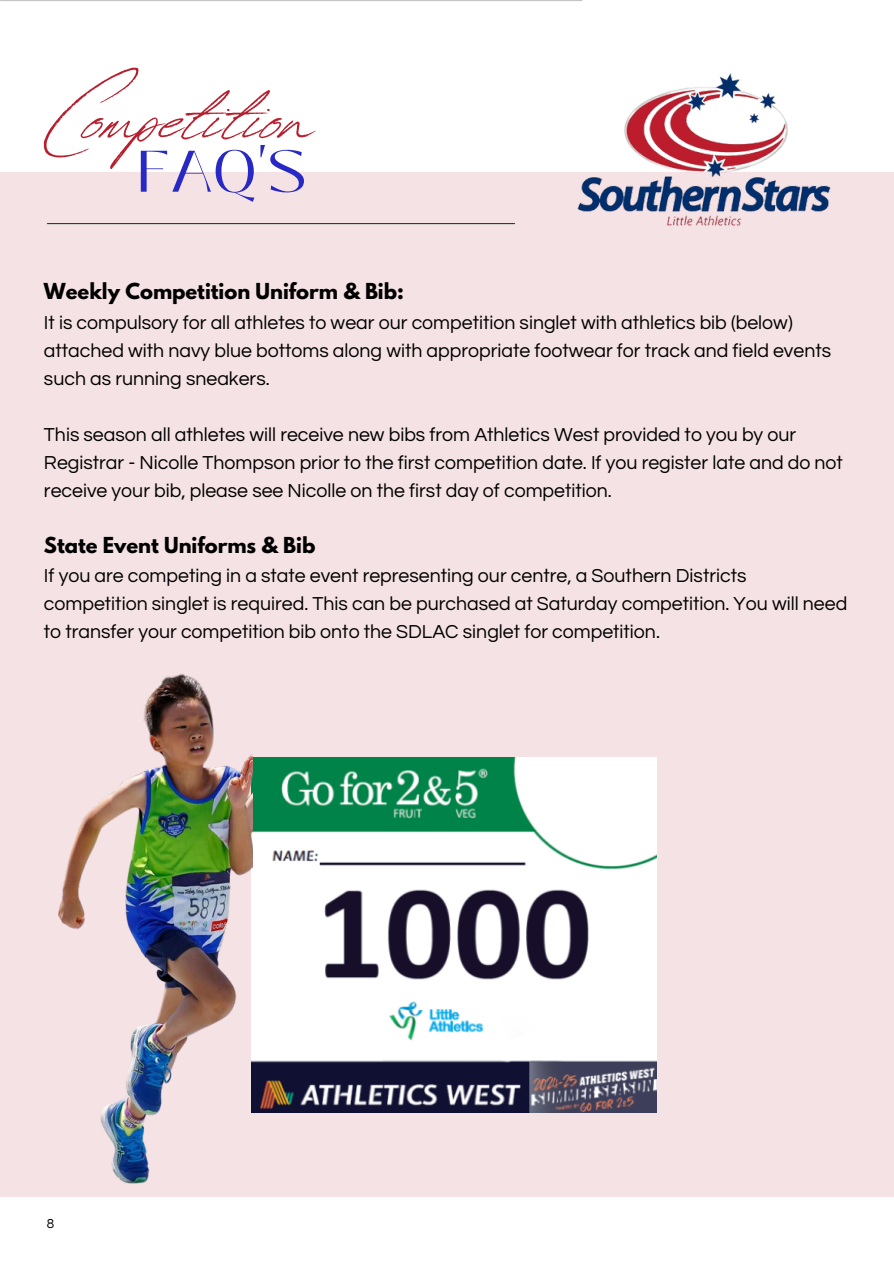
<style>
.page{position:relative;width:894px;height:1264px;background:#fff}
.page>*{position:absolute;margin:0;border:0;box-sizing:border-box;transform-origin:0 0}
.t1{font:112.05px "Revive 80 Signature";color:#b71f2f}
.t2{font:58.35px "Black Mango";color:#2829c4}
.t3{font:19.5px/28.2px "Questrial";color:#000}
.t4{font:700 19.5px "League Spartan";color:#000}
.t5{font:13.5px "Questrial";color:#000}
</style>
<div class="page">
<hr style="left:1px;top:0;width:580px;height:1px;background:#898989">
<div style="left:0;top:172px;width:893px;height:1023px;background:#f5e2e4"></div>
<img style="left:577px;top:73px;width:254px;height:153px">
<hr style="left:47px;top:223px;width:467px;height:1px;background:#005059">
<img style="left:252px;top:757px;width:404px;height:355px">
<img style="left:31px;top:674px;width:221px;height:523px">
<p class="t1" style="left:47px;top:33px;width:268px">Competition</p>
<p class="t2" style="left:137px;top:127px;width:171px">FAQ'S</p>
<p class="t4" style="left:44px;top:282px;width:361px">Weekly Competition Uniform &amp; Bib:</p>
<p class="t3" style="left:44px;top:308px;width:788px">It is compulsory for all athletes to wear our competition singlet with athletics bib (below) attached with navy blue bottoms along with appropriate footwear for track and field events such as running sneakers.</p>
<p class="t3" style="left:44px;top:421px;width:800px">This season all athletes will receive new bibs from Athletics West provided to you by our<br>Registrar - Nicolle Thompson prior to the first competition date. If you register late and do not receive your bib, please see Nicolle on the first day of competition.</p>
<p class="t4" style="left:44px;top:535px;width:273px">State Event Uniforms &amp; Bib</p>
<p class="t3" style="left:44px;top:562px;width:804px">If you are competing in a state event representing our centre, a Southern Districts competition singlet is required. This can be purchased at Saturday competition. You will need to transfer your competition bib onto the SDLAC singlet for competition.</p>
<p class="t5" style="left:47px;top:1216px;width:9px">8</p>
</div>
